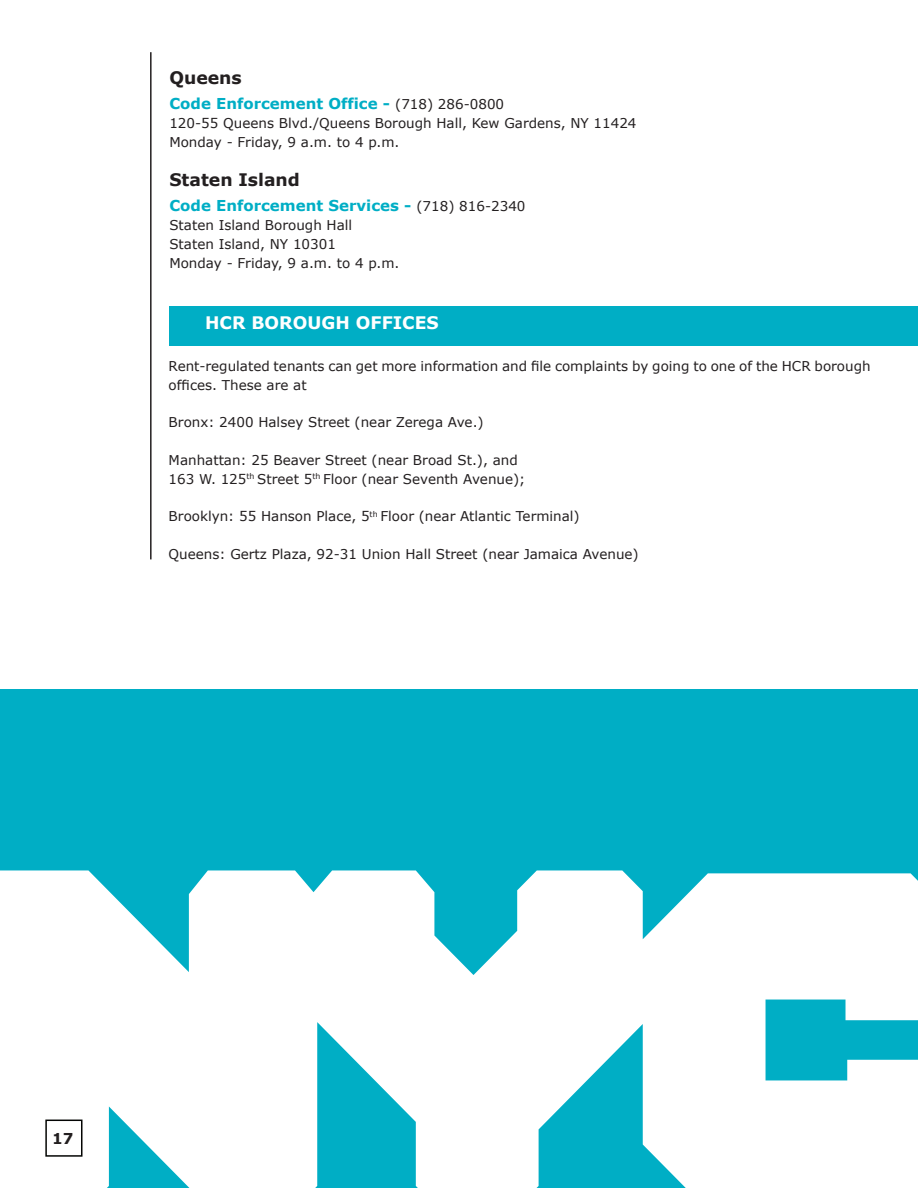
<style>
.page{position:relative;width:918px;height:1188px;background:#fff}
.page>*{position:absolute;margin:0;border:0;box-sizing:border-box;transform-origin:0 0}
.Heading_2{font:700 17.25px "Verdana";color:#231f20}
.Heading_2-2{font:700 17.25px "Verdana";color:#fff}
.Body_Text{font:700 15px "Verdana";color:#00aec5}
.Page_Number{font:700 15px "Verdana";color:#231f20}
.Body_Text-2{font:13.5px/18.8px "Verdana";color:#231f20}
.s1{font-weight:400;font-size:13.5px;color:#231f20}
</style>
<div class="page">
<div style="left:169px;top:306px;width:749px;height:40px;background:#00aec5"></div>
<hr style="left:150px;top:52px;width:2px;height:507px;background:#231f20">
<div style="left:0;top:689px;width:918px;height:499px;background:#00aec5"></div>
<svg style="left:0;top:870px;width:918px;height:318px;fill:#fff"></svg>
<div style="left:45px;top:1120px;width:37px;height:37px;background:#fff;border:2px solid #040503"></div>
<p class="Heading_2" style="left:169px;top:65px;width:74px">Queens</p>
<p class="Body_Text" style="left:169px;top:93px;width:336px">Code Enforcement Office - <span class="s1">(718) 286-0800</span></p>
<p class="Body_Text-2" style="left:169px;top:114px;width:469px">120-55 Queens Blvd./Queens Borough Hall, Kew Gardens, NY 11424</p>
<p class="Body_Text-2" style="left:169px;top:132px;width:232px">Monday - Friday, 9 a.m. to 4 p.m.</p>
<p class="Heading_2" style="left:169px;top:167px;width:132px">Staten Island</p>
<p class="Body_Text" style="left:169px;top:195px;width:358px">Code Enforcement Services - <span class="s1">(718) 816-2340</span></p>
<p class="Body_Text-2" style="left:169px;top:216px;width:184px">Staten Island Borough Hall</p>
<p class="Body_Text-2" style="left:169px;top:234px;width:168px">Staten Island, NY 10301</p>
<p class="Body_Text-2" style="left:169px;top:253px;width:232px">Monday - Friday, 9 a.m. to 4 p.m.</p>
<p class="Heading_2-2" style="left:205px;top:310px;width:235px">HCR BOROUGH OFFICES</p>
<p class="Body_Text-2" style="left:169px;top:357px;width:704px">Rent-regulated tenants can get more information and file complaints by going to one of the HCR borough offices. These are at</p>
<p class="Body_Text-2" style="left:169px;top:413px;width:317px">Bronx: 2400 Halsey Street (near Zerega Ave.)</p>
<p class="Body_Text-2" style="left:169px;top:450px;width:351px">Manhattan: 25 Beaver Street (near Broad St.), and</p>
<p class="Body_Text-2" style="left:169px;top:469px;width:358px">163 W. 125<sup>th</sup> Street 5<sup>th</sup> Floor (near Seventh Avenue);</p>
<p class="Body_Text-2" style="left:169px;top:507px;width:413px">Brooklyn: 55 Hanson Place, 5<sup>th</sup> Floor (near Atlantic Terminal)</p>
<p class="Body_Text-2" style="left:169px;top:544px;width:472px">Queens: Gertz Plaza, 92-31 Union Hall Street (near Jamaica Avenue)</p>
<p class="Page_Number" style="left:52px;top:1128px;width:23px">17</p>
</div>
